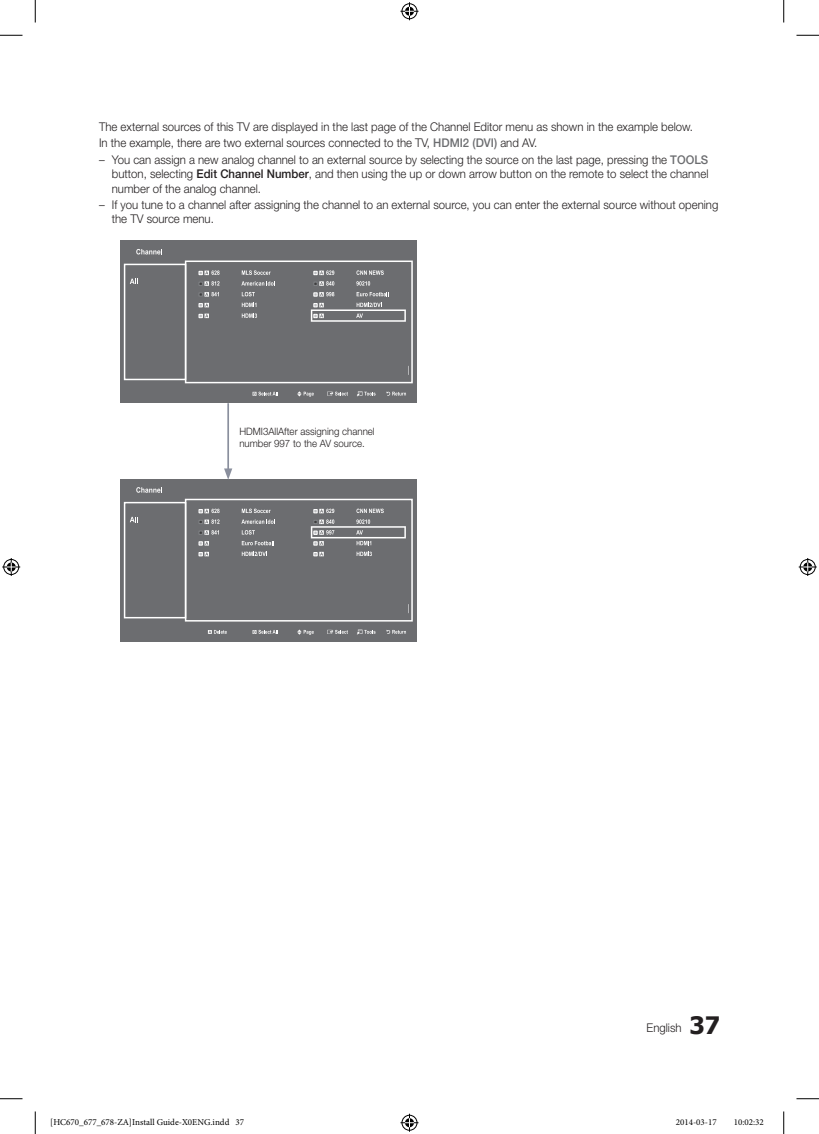
<style>
.page{position:relative;width:819px;height:1134px;background:#fff}
.page>*{position:absolute;margin:0;border:0;box-sizing:border-box;transform-origin:0 0}
.t1{font:300 12px/14.4px "Helvetica Neue LT Pro";color:#231f20;scale:.95 1}
.t2{font:300 10.2px/11.2px "Helvetica Neue LT Pro";color:#231f20;scale:.95 1}
.t3{font:9px "Minion Pro";color:#000}
.s1{font-weight:500;color:#6c6d70}
.s2{font-weight:500}
.s3{font-family:"Tahoma";font-weight:700;font-size:24px}
</style>
<div class="page">
<div style="left:120px;top:241px;width:297px;height:162px;background:#6c6d70"></div>
<svg style="left:136px;top:249px;width:26px;height:5px"></svg>
<svg style="left:253px;top:391px;width:25px;height:5px"></svg>
<svg style="left:297px;top:391px;width:17px;height:5px"></svg>
<svg style="left:327px;top:391px;width:21px;height:5px"></svg>
<svg style="left:357px;top:391px;width:18px;height:5px"></svg>
<svg style="left:386px;top:391px;width:20px;height:5px"></svg>
<div style="left:185px;top:260px;width:228px;height:123px;border:2px solid #fff"></div>
<hr style="left:311px;top:309px;width:43px;height:2px;background:#fff">
<hr style="left:354px;top:309px;width:52px;height:2px;background:#fff">
<svg style="left:404px;top:311px;width:2px;height:9px"></svg>
<hr style="left:311px;top:320px;width:43px;height:2px;background:#fff">
<hr style="left:354px;top:320px;width:52px;height:2px;background:#fff">
<svg style="left:199px;top:270px;width:21px;height:5px"></svg>
<svg style="left:242px;top:270px;width:29px;height:5px"></svg>
<svg style="left:314px;top:270px;width:20px;height:5px"></svg>
<svg style="left:356px;top:270px;width:28px;height:5px"></svg>
<svg style="left:199px;top:281px;width:20px;height:5px"></svg>
<svg style="left:241px;top:281px;width:34px;height:4px"></svg>
<svg style="left:314px;top:281px;width:20px;height:5px"></svg>
<svg style="left:356px;top:281px;width:14px;height:4px"></svg>
<svg style="left:199px;top:292px;width:20px;height:4px"></svg>
<svg style="left:242px;top:292px;width:13px;height:4px"></svg>
<svg style="left:314px;top:292px;width:20px;height:4px"></svg>
<svg style="left:357px;top:292px;width:32px;height:4px"></svg>
<svg style="left:199px;top:303px;width:10px;height:4px"></svg>
<svg style="left:242px;top:303px;width:14px;height:4px"></svg>
<svg style="left:357px;top:303px;width:25px;height:4px"></svg>
<svg style="left:199px;top:313px;width:10px;height:5px"></svg>
<svg style="left:242px;top:313px;width:15px;height:5px"></svg>
<svg style="left:311px;top:303px;width:13px;height:17px"></svg>
<svg style="left:356px;top:313px;width:7px;height:5px"></svg>
<div style="left:124px;top:264px;width:62px;height:116px;border:2px solid #fff"></div>
<svg style="left:130px;top:278px;width:8px;height:6px"></svg>
<div style="left:120px;top:479px;width:297px;height:162px;background:#6c6d70"></div>
<svg style="left:136px;top:487px;width:26px;height:6px"></svg>
<svg style="left:208px;top:630px;width:19px;height:4px"></svg>
<svg style="left:253px;top:630px;width:25px;height:4px"></svg>
<svg style="left:297px;top:629px;width:17px;height:6px"></svg>
<svg style="left:327px;top:630px;width:21px;height:4px"></svg>
<svg style="left:357px;top:629px;width:18px;height:5px"></svg>
<svg style="left:386px;top:630px;width:20px;height:4px"></svg>
<div style="left:185px;top:499px;width:228px;height:122px;border:2px solid #fff"></div>
<hr style="left:311px;top:526px;width:43px;height:1px;background:#fff">
<hr style="left:354px;top:526px;width:52px;height:1px;background:#fff">
<svg style="left:404px;top:527px;width:2px;height:10px"></svg>
<hr style="left:311px;top:537px;width:43px;height:1px;background:#fff">
<hr style="left:354px;top:537px;width:52px;height:1px;background:#fff">
<svg style="left:199px;top:508px;width:21px;height:5px"></svg>
<svg style="left:242px;top:508px;width:29px;height:5px"></svg>
<svg style="left:314px;top:508px;width:20px;height:5px"></svg>
<svg style="left:356px;top:508px;width:28px;height:5px"></svg>
<svg style="left:199px;top:519px;width:20px;height:5px"></svg>
<svg style="left:241px;top:519px;width:34px;height:5px"></svg>
<svg style="left:356px;top:519px;width:14px;height:5px"></svg>
<svg style="left:199px;top:530px;width:20px;height:5px"></svg>
<svg style="left:242px;top:530px;width:13px;height:4px"></svg>
<svg style="left:356px;top:530px;width:7px;height:4px"></svg>
<svg style="left:199px;top:541px;width:10px;height:4px"></svg>
<svg style="left:242px;top:541px;width:32px;height:4px"></svg>
<svg style="left:311px;top:519px;width:23px;height:26px"></svg>
<svg style="left:357px;top:541px;width:14px;height:4px"></svg>
<svg style="left:199px;top:552px;width:10px;height:4px"></svg>
<svg style="left:242px;top:551px;width:25px;height:5px"></svg>
<svg style="left:314px;top:552px;width:10px;height:4px"></svg>
<svg style="left:357px;top:551px;width:15px;height:5px"></svg>
<div style="left:124px;top:502px;width:62px;height:116px;border:2px solid #fff"></div>
<svg style="left:130px;top:517px;width:8px;height:5px"></svg>
<hr style="left:227px;top:403px;width:2px;height:68px;background:#8a8f9d">
<svg style="left:224px;top:468px;width:8px;height:11px"></svg>
<svg style="left:0;top:35px;width:22px;height:1px"></svg>
<svg style="left:796px;top:35px;width:23px;height:1px"></svg>
<svg style="left:0;top:1098px;width:22px;height:1px"></svg>
<svg style="left:796px;top:1098px;width:23px;height:1px"></svg>
<svg style="left:35px;top:0;width:1px;height:22px"></svg>
<svg style="left:35px;top:1111px;width:1px;height:23px"></svg>
<svg style="left:783px;top:0;width:1px;height:22px"></svg>
<svg style="left:783px;top:1111px;width:1px;height:23px"></svg>
<svg style="left:400px;top:2px;width:18px;height:18px"></svg>
<svg style="left:400px;top:1113px;width:18px;height:18px"></svg>
<svg style="left:2px;top:558px;width:18px;height:18px"></svg>
<svg style="left:799px;top:558px;width:18px;height:18px"></svg>
<p class="t1" style="left:99px;top:118px;width:627px;line-height:16.5px">The external sources of this TV are displayed in the last page of the Channel Editor menu as shown in the example below.<br>In the example, there are two external sources connected to the TV, <span class="s1">HDMI2 (DVI)</span> and AV.</p>
<p class="t1" style="left:112px;top:152px;width:629px;text-align:justify;text-indent:-13px">– You can assign a new analog channel to an external source by selecting the source on the last page, pressing the <span class="s1">TOOLS </span>button, selecting <span class="s2">Edit Channel Number</span>, and then using the up or down arrow button on the remote to select the channel number of the analog channel.</p>
<p class="t1" style="left:112px;top:197px;width:640px;text-indent:-13px">– If you tune to a channel after assigning the channel to an external source, you can enter the external source without opening the TV source menu.</p>
<p class="t2" style="left:239px;top:426px;width:144px">HDMI3AllAfter assigning channel number 997 to the AV source.</p>
<p class="t1" style="left:647px;top:1020px;width:79px">English <span class="s3">37</span></p>
<p class="t3" style="left:50px;top:1116px;width:195px">[HC670_677_678-ZA]Install Guide-X0ENG.indd 37</p>
<p class="t3" style="left:676px;top:1116px;width:42px">2014-03-17</p>
<p class="t3" style="left:734px;top:1116px;width:32px">10:02:32</p>
</div>
